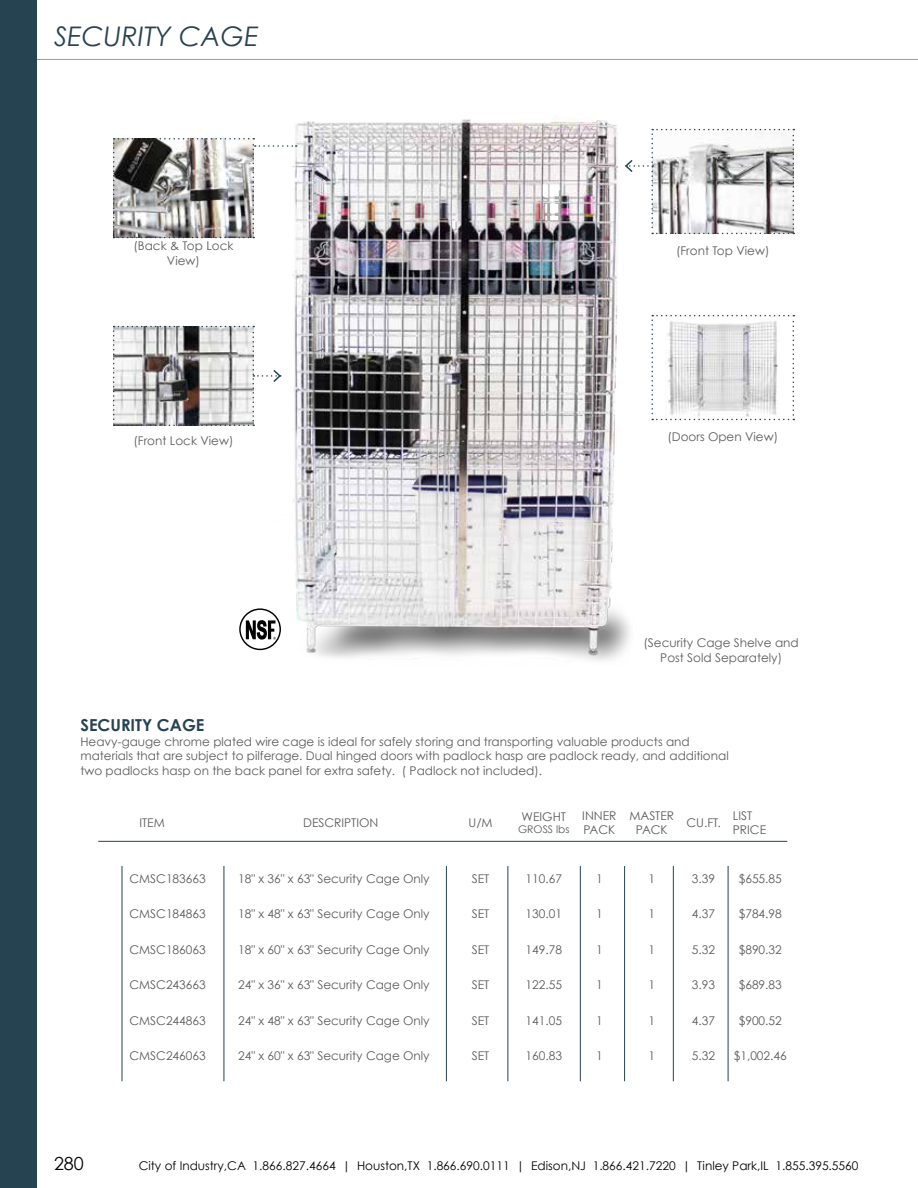
<style>
.page{position:relative;width:918px;height:1188px;background:#fff}
.page>*{position:absolute;margin:0;border:0;box-sizing:border-box;transform-origin:0 0}
.t1{font:italic 27px "Century Gothic";color:#264352}
.t2{font:18px "Century Gothic";color:#000}
.t3{font:700 16.5px "Century Gothic";color:#264352}
.t4{font:12px/14.4px "Century Gothic";color:#5a5b5d}
.t5{font:12px "Century Gothic";color:#000}
.t6{font:10.5px "Century Gothic";color:#5a5b5d}
</style>
<div class="page">
<hr style="left:98px;top:841px;width:689px;height:1px;background:#264352">
<img style="left:292px;top:119px;width:338px;height:542px">
<svg style="left:113px;top:138px;width:184px;height:100px"></svg>
<svg style="left:113px;top:326px;width:169px;height:100px"></svg>
<svg style="left:624px;top:129px;width:170px;height:105px"></svg>
<svg style="left:651px;top:315px;width:143px;height:105px"></svg>
<hr style="left:508px;top:866px;width:1px;height:215px;background:#264352">
<hr style="left:224px;top:866px;width:1px;height:215px;background:#264352">
<hr style="left:446px;top:866px;width:1px;height:215px;background:#264352">
<hr style="left:580px;top:866px;width:1px;height:215px;background:#264352">
<hr style="left:624px;top:866px;width:1px;height:215px;background:#264352">
<hr style="left:673px;top:866px;width:1px;height:215px;background:#264352">
<hr style="left:728px;top:866px;width:1px;height:215px;background:#264352">
<hr style="left:122px;top:866px;width:1px;height:215px;background:#264352">
<svg style="left:239px;top:608px;width:42px;height:42px"></svg>
<hr style="left:24px;top:59px;width:894px;height:1px;background:#a69b83">
<div style="left:0;top:0;width:37px;height:1188px;background:#264352"></div>
<h1 class="t1" style="left:54px;top:19px;width:206px">SECURITY CAGE</h1>
<p class="t4" style="left:133px;top:238px;width:102px;text-align:center">(Back &amp; Top Lock<br>View)</p>
<p class="t4" style="left:676px;top:243px;width:95px">(Front Top View)</p>
<p class="t4" style="left:133px;top:433px;width:101px">(Front Lock View)</p>
<p class="t4" style="left:667px;top:429px;width:112px">(Doors Open View)</p>
<p class="t4" style="left:644px;top:635px;width:157px;text-align:center">(Security Cage Shelve and<br>Post Sold Separately)</p>
<h3 class="t3" style="left:80px;top:715px;width:126px">SECURITY CAGE</h3>
<p class="t4" style="left:80px;top:734px;width:650px">Heavy-gauge chrome plated wire cage is ideal for safely storing and transporting valuable products and materials that are subject to pilferage. Dual hinged doors with padlock hasp are padlock ready, and additional two padlocks hasp on the back panel for extra safety. ( Padlock not included).</p>
<p class="t4" style="left:139px;top:815px;width:27px">ITEM</p>
<p class="t4" style="left:303px;top:815px;width:77px">DESCRIPTION</p>
<p class="t4" style="left:469px;top:815px;width:26px">U/M</p>
<p class="t4" style="left:522px;top:809px;width:46px">WEIGHT</p>
<p class="t6" style="left:518px;top:823px;width:53px">GROSS lbs</p>
<p class="t4" style="left:582px;top:808px;width:36px">INNER<br>PACK</p>
<p class="t4" style="left:629px;top:808px;width:46px;text-align:center">MASTER<br>PACK</p>
<p class="t4" style="left:686px;top:815px;width:36px">CU.FT.</p>
<p class="t4" style="left:733px;top:808px;width:35px">LIST<br>PRICE</p>
<p class="t4" style="left:129px;top:871px;width:78px">CMSC183663</p>
<p class="t4" style="left:238px;top:871px;width:193px">18" x 36" x 63" Security Cage Only</p>
<p class="t4" style="left:472px;top:871px;width:19px">SET</p>
<p class="t4" style="left:525px;top:871px;width:38px">110.67</p>
<p class="t4" style="left:596px;top:871px;width:8px">1</p>
<p class="t4" style="left:648px;top:871px;width:8px">1</p>
<p class="t4" style="left:692px;top:871px;width:25px">3.39</p>
<p class="t4" style="left:739px;top:871px;width:45px">$655.85</p>
<p class="t4" style="left:129px;top:906px;width:78px">CMSC184863</p>
<p class="t4" style="left:238px;top:906px;width:193px">18" x 48" x 63" Security Cage Only</p>
<p class="t4" style="left:472px;top:906px;width:19px">SET</p>
<p class="t4" style="left:525px;top:906px;width:38px">130.01</p>
<p class="t4" style="left:596px;top:906px;width:8px">1</p>
<p class="t4" style="left:648px;top:906px;width:8px">1</p>
<p class="t4" style="left:692px;top:906px;width:25px">4.37</p>
<p class="t4" style="left:739px;top:906px;width:45px">$784.98</p>
<p class="t4" style="left:129px;top:942px;width:78px">CMSC186063</p>
<p class="t4" style="left:238px;top:942px;width:193px">18" x 60" x 63" Security Cage Only</p>
<p class="t4" style="left:472px;top:942px;width:19px">SET</p>
<p class="t4" style="left:525px;top:942px;width:38px">149.78</p>
<p class="t4" style="left:596px;top:942px;width:8px">1</p>
<p class="t4" style="left:648px;top:942px;width:8px">1</p>
<p class="t4" style="left:692px;top:942px;width:25px">5.32</p>
<p class="t4" style="left:739px;top:942px;width:45px">$890.32</p>
<p class="t4" style="left:129px;top:977px;width:78px">CMSC243663</p>
<p class="t4" style="left:238px;top:977px;width:193px">24" x 36" x 63" Security Cage Only</p>
<p class="t4" style="left:472px;top:977px;width:19px">SET</p>
<p class="t4" style="left:525px;top:977px;width:38px">122.55</p>
<p class="t4" style="left:596px;top:977px;width:8px">1</p>
<p class="t4" style="left:648px;top:977px;width:8px">1</p>
<p class="t4" style="left:692px;top:977px;width:25px">3.93</p>
<p class="t4" style="left:739px;top:977px;width:45px">$689.83</p>
<p class="t4" style="left:129px;top:1013px;width:78px">CMSC244863</p>
<p class="t4" style="left:238px;top:1013px;width:193px">24" x 48" x 63" Security Cage Only</p>
<p class="t4" style="left:472px;top:1013px;width:19px">SET</p>
<p class="t4" style="left:525px;top:1013px;width:38px">141.05</p>
<p class="t4" style="left:596px;top:1013px;width:8px">1</p>
<p class="t4" style="left:648px;top:1013px;width:8px">1</p>
<p class="t4" style="left:692px;top:1013px;width:25px">4.37</p>
<p class="t4" style="left:739px;top:1013px;width:45px">$900.52</p>
<p class="t4" style="left:129px;top:1048px;width:78px">CMSC246063</p>
<p class="t4" style="left:238px;top:1048px;width:193px">24" x 60" x 63" Security Cage Only</p>
<p class="t4" style="left:472px;top:1048px;width:19px">SET</p>
<p class="t4" style="left:525px;top:1048px;width:38px">160.83</p>
<p class="t4" style="left:596px;top:1048px;width:8px">1</p>
<p class="t4" style="left:648px;top:1048px;width:8px">1</p>
<p class="t4" style="left:692px;top:1048px;width:25px">5.32</p>
<p class="t4" style="left:734px;top:1048px;width:55px">$1,002.46</p>
<h2 class="t2" style="left:54px;top:1152px;width:31px">280</h2>
<p class="t5" style="left:139px;top:1158px;width:721px">City of Industry,CA 1.866.827.4664 | Houston,TX 1.866.690.0111 | Edison,NJ 1.866.421.7220 | Tinley Park,IL 1.855.395.5560</p>
</div>
